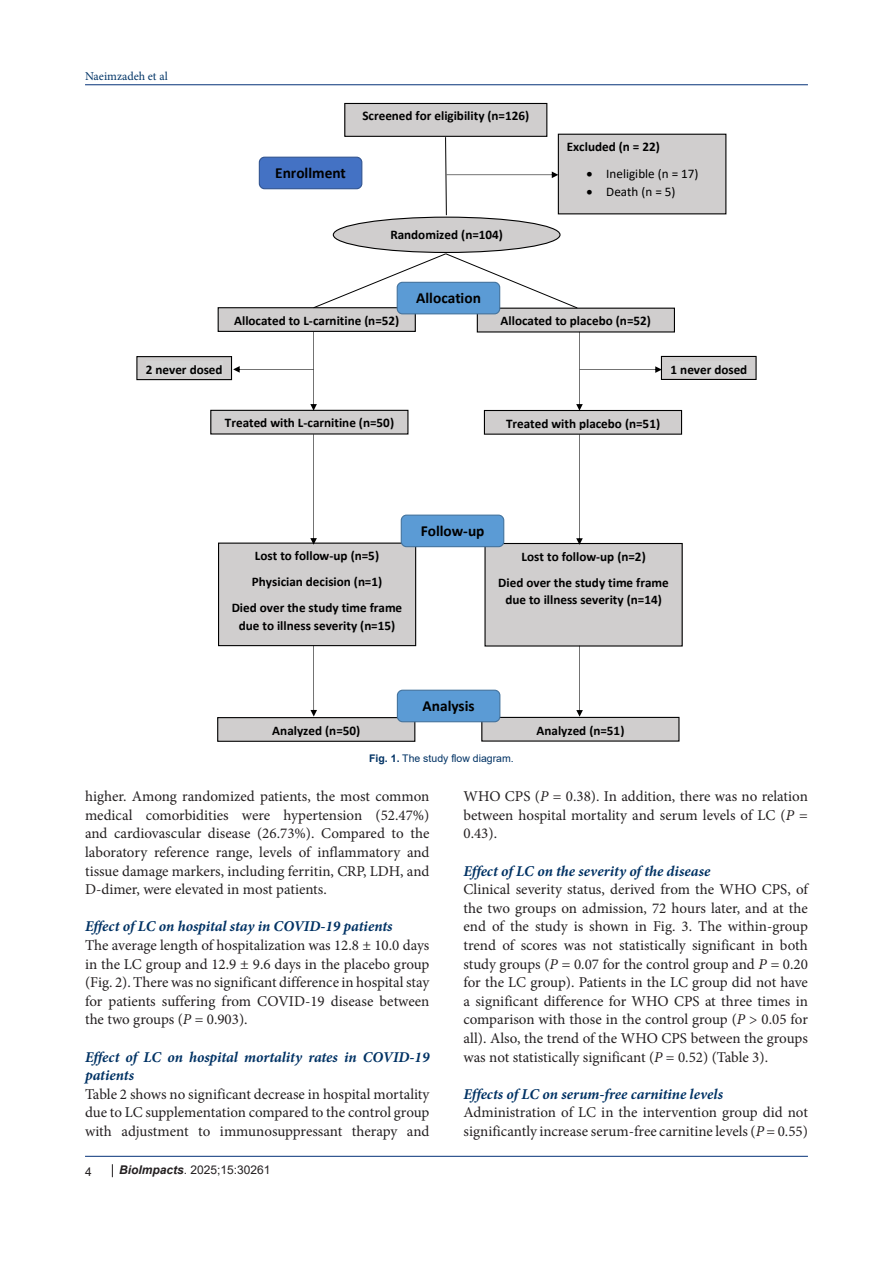
<style>
.page{position:relative;width:893px;height:1263px;background:#fff}
.page>*{position:absolute;margin:0;border:0;box-sizing:border-box;transform-origin:0 0}
.t1{font:700 15.3px "Calibri";color:#000}
.t2{font:15px/18.6px "Minion Pro";color:#231f20;text-align:justify}
.List_Paragraph{font:italic 700 15px/18.6px "Minion Pro";letter-spacing:-.005em;color:#003264}
.t3{font:700 13.2px/26.1px "Calibri";color:#000;text-align:center}
.t4{font:13.2px "Calibri";color:#000}
.t5{font:12px "Arial";color:#231f20}
.t6{font:12px "Minion Pro";color:#003466}
.t7{font:10.5px "Arial";color:#003264}
.s1{font-weight:700}
.s2{font-style:italic}
.s3{font-weight:700;font-style:italic}
</style>
<div class="page">
<hr style="left:85px;top:84px;width:723px;height:1px;background:#053278">
<hr style="left:85px;top:1156px;width:723px;height:1px;background:#053278">
<svg style="left:112px;top:1164px;width:1px;height:13px"></svg>
<div style="left:345px;top:103px;width:202px;height:33px;background:#d0cece"></div>
<div style="left:344px;top:103px;width:203px;height:34px;border:1px solid #000"></div>
<div style="left:558px;top:134px;width:168px;height:80px;background:#d0cece"></div>
<div style="left:558px;top:134px;width:168px;height:80px;border:1px solid #000"></div>
<div style="left:333px;top:217px;width:227px;height:35px;background:#d0cece;border-radius:50%"></div>
<div style="left:333px;top:217px;width:228px;height:36px;border:1px solid #000;border-radius:50%"></div>
<div style="left:218px;top:308px;width:197px;height:23px;background:#d0cece"></div>
<div style="left:218px;top:307px;width:198px;height:25px;border:1px solid #000"></div>
<div style="left:477px;top:308px;width:197px;height:24px;background:#d0cece"></div>
<div style="left:211px;top:410px;width:197px;height:24px;background:#d0cece"></div>
<div style="left:210px;top:410px;width:198px;height:24px;border:1px solid #000"></div>
<div style="left:484px;top:410px;width:197px;height:24px;background:#d0cece"></div>
<div style="left:484px;top:410px;width:198px;height:25px;border:1px solid #000"></div>
<div style="left:137px;top:357px;width:95px;height:23px;background:#d0cece"></div>
<div style="left:136px;top:356px;width:96px;height:24px;border:1px solid #000"></div>
<div style="left:146px;top:361px;width:77px;height:14px;background:#d3d3d3"></div>
<div style="left:661px;top:356px;width:95px;height:23px;background:#d0cece"></div>
<div style="left:661px;top:356px;width:96px;height:24px;border:1px solid #000"></div>
<div style="left:671px;top:361px;width:76px;height:14px;background:#d3d3d3"></div>
<div style="left:219px;top:543px;width:197px;height:103px;background:#d0cece"></div>
<div style="left:218px;top:543px;width:198px;height:103px;border:1px solid #000"></div>
<div style="left:485px;top:543px;width:197px;height:103px;background:#d0cece"></div>
<div style="left:484px;top:543px;width:199px;height:103px;border:1px solid #000"></div>
<div style="left:218px;top:718px;width:197px;height:23px;background:#d0cece"></div>
<div style="left:217px;top:717px;width:198px;height:25px;border:1px solid #000"></div>
<div style="left:482px;top:717px;width:197px;height:24px;background:#d0cece"></div>
<div style="left:481px;top:717px;width:198px;height:25px;border:1px solid #000"></div>
<svg style="left:313px;top:253px;width:265px;height:56px"></svg>
<svg style="left:445px;top:137px;width:113px;height:79px"></svg>
<svg style="left:233px;top:332px;width:84px;height:79px"></svg>
<svg style="left:310px;top:434px;width:7px;height:111px"></svg>
<svg style="left:576px;top:434px;width:7px;height:111px"></svg>
<svg style="left:576px;top:332px;width:86px;height:79px"></svg>
<svg style="left:310px;top:645px;width:7px;height:71px"></svg>
<svg style="left:576px;top:646px;width:7px;height:71px"></svg>
<div style="left:259px;top:157px;width:103px;height:32px;background:#4472c4;border:1px solid #2f528f;border-radius:5px"></div>
<div style="left:397px;top:282px;width:103px;height:32px;background:#5b9bd5;border:1px solid #41719c;border-radius:5px"></div>
<div style="left:401px;top:515px;width:103px;height:32px;background:#5b9bd5;border:1px solid #41719c;border-radius:5px"></div>
<div style="left:397px;top:690px;width:103px;height:32px;background:#5b9bd5;border:1px solid #41719c;border-radius:5px"></div>
<p class="t6" style="left:85px;top:68px;width:84px">Naeimzadeh et al</p>
<p class="t3" style="left:362px;top:103px;width:168px">Screened for eligibility (n=126)</p>
<p class="t1" style="left:275px;top:162px;width:72px">Enrollment</p>
<p class="t3" style="left:390px;top:222px;width:114px">Randomized (n=104)</p>
<p class="t1" style="left:416px;top:287px;width:66px">Allocation</p>
<p class="t3" style="left:567px;top:134px;width:94px">Excluded (n = 22)</p>
<p class="t4" style="left:587px;top:164px;width:113px">• Ineligible (n = 17)</p>
<p class="t4" style="left:587px;top:182px;width:90px">• Death (n = 5)</p>
<p class="t3" style="left:234px;top:307px;width:167px">Allocated to L-carnitine (n=52)</p>
<p class="t3" style="left:501px;top:308px;width:152px">Allocated to placebo (n=52)</p>
<p class="t3" style="left:146px;top:356px;width:78px">2 never dosed</p>
<p class="t3" style="left:671px;top:356px;width:78px">1 never dosed</p>
<p class="t3" style="left:225px;top:410px;width:171px">Treated with L-carnitine (n=50)</p>
<p class="t3" style="left:506px;top:410px;width:156px">Treated with placebo (n=51)</p>
<p class="t3" style="left:232px;top:542px;width:172px">Lost to follow-up (n=5)<br>Physician decision (n=1)<br>Died over the study time frame</p>
<p class="t3" style="left:239px;top:612px;width:158px">due to illness severity (n=15)</p>
<p class="t1" style="left:421px;top:520px;width:65px">Follow-up</p>
<p class="t3" style="left:498px;top:543px;width:172px">Lost to follow-up (n=2)<br>Died over the study time frame</p>
<p class="t3" style="left:505px;top:586px;width:158px">due to illness severity (n=14)</p>
<p class="t1" style="left:422px;top:695px;width:54px">Analysis</p>
<p class="t3" style="left:272px;top:717px;width:89px">Analyzed (n=50)</p>
<p class="t3" style="left:536px;top:717px;width:89px">Analyzed (n=51)</p>
<p class="t7" style="left:369px;top:751px;width:146px"><span class="s1">Fig. 1.</span> The study flow diagram.</p>
<p class="t2" style="left:85px;top:787px;width:346px">higher. Among randomized patients, the most common medical comorbidities were hypertension (52.47%) and cardiovascular disease (26.73%). Compared to the laboratory reference range, levels of inflammatory and tissue damage markers, including ferritin, CRP, LDH, and D-dimer, were elevated in most patients.</p>
<p class="List_Paragraph" style="left:85px;top:917px;width:309px">Effect of LC on hospital stay in COVID-19 patients</p>
<p class="t2" style="left:85px;top:936px;width:346px">The average length of hospitalization was 12.8 ± 10.0 days in the LC group and 12.9 ± 9.6 days in the placebo group (Fig. 2). There was no significant difference in hospital stay for patients suffering from COVID-19 disease between the two groups (<span class="s2">P</span> = 0.903).</p>
<p class="List_Paragraph" style="left:85px;top:1047px;width:346px">Effect of LC on hospital mortality rates in COVID-19 patients</p>
<p class="t2" style="left:85px;top:1085px;width:346px">Table 2 shows no significant decrease in hospital mortality due to LC supplementation compared to the control group with adjustment to immunosuppressant therapy and</p>
<p class="t2" style="left:463px;top:787px;width:346px">WHO CPS (<span class="s2">P</span> = 0.38). In addition, there was no relation between hospital mortality and serum levels of LC (<span class="s2">P</span> = 0.43).</p>
<p class="List_Paragraph" style="left:463px;top:861px;width:248px">Effect of LC on the severity of the disease</p>
<p class="t2" style="left:463px;top:880px;width:346px">Clinical severity status, derived from the WHO CPS, of the two groups on admission, 72 hours later, and at the end of the study is shown in Fig. 3. The within-group trend of scores was not statistically significant in both study groups (<span class="s2">P =</span> 0.07 for the control group and <span class="s2">P =</span> 0.20 for the LC group). Patients in the LC group did not have a significant difference for WHO CPS at three times in comparison with those in the control group (<span class="s2">P</span> &gt; 0.05 for all). Also, the trend of the WHO CPS between the groups was not statistically significant (<span class="s2">P</span> = 0.52) (Table 3).</p>
<p class="List_Paragraph" style="left:463px;top:1084px;width:261px">Effects of LC on serum-free carnitine levels</p>
<p class="t2" style="left:463px;top:1103px;width:346px">Administration of LC in the intervention group did not significantly increase serum-free carnitine levels (<span class="s2">P</span> = 0.55)</p>
<p class="t5" style="left:85px;top:1163px;width:8px">4</p>
<p class="t5" style="left:119px;top:1162px;width:153px"><span class="s3">BioImpacts</span>. 2025;15:30261</p>
</div>
